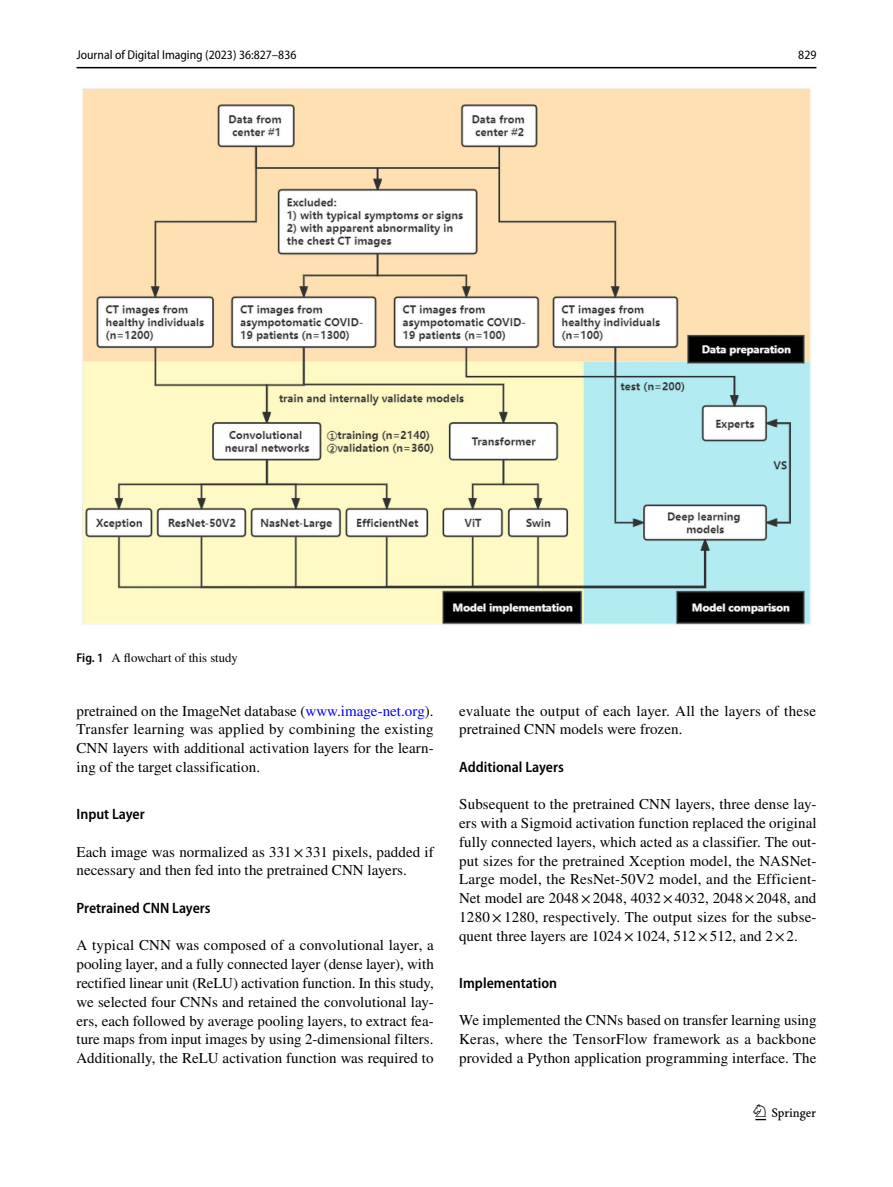
<style>
.page{position:relative;width:893px;height:1187px;background:#fff}
.page>*{position:absolute;margin:0;border:0;box-sizing:border-box;transform-origin:0 0}
.t1{font:22.5px "Springnew Regular 3";color:#000}
.t2{font:15px/18.8px "STIX";letter-spacing:.005em;color:#000;text-align:justify}
.t3{font:600 semi-condensed 15px "Myriad Pro";color:#000}
.t4{font:semi-condensed 12.75px "Myriad Pro";color:#000}
.t5{font:12.75px "STIX";color:#000}
.s1{font-family:"Myriad Pro";font-weight:600;font-stretch:semi-condensed}
.s2{color:#00f}
</style>
<div class="page">
<hr style="left:77px;top:67px;width:739px;height:1px;background:#000">
<img style="left:82px;top:88px;width:729px;height:537px">
<p class="t4" style="left:77px;top:48px;width:221px">Journal of Digital Imaging (2023) 36:827–836</p>
<p class="t4" style="left:798px;top:48px;width:20px">829</p>
<p class="t5" style="left:77px;top:648px;width:163px"><span class="s1">Fig. 1</span> A flowchart of this study</p>
<p class="t2" style="left:77px;top:702px;width:359px">pretrained on the ImageNet database (<span class="s2">www.image-net.org</span>).<br>Transfer learning was applied by combining the existing CNN layers with additional activation layers for the learn&shy;ing of the target classification.</p>
<p class="t3" style="left:77px;top:805px;width:70px">Input Layer</p>
<p class="t2" style="left:77px;top:843px;width:359px">Each image was normalized as 331×331 pixels, padded if necessary and then fed into the pretrained CNN layers.</p>
<p class="t3" style="left:77px;top:899px;width:136px">Pretrained CNN Layers</p>
<p class="t2" style="left:77px;top:937px;width:359px">A typical CNN was composed of a convolutional layer, a pooling layer, and a fully connected layer (dense layer), with rectified linear unit (ReLU) activation function. In this study, we selected four CNNs and retained the convolutional lay&shy;ers, each followed by average pooling layers, to extract fea&shy;ture maps from input images by using 2-dimensional filters.<br>Additionally, the ReLU activation function was required to</p>
<p class="t2" style="left:459px;top:702px;width:358px">evaluate the output of each layer. All the layers of these pretrained CNN models were frozen.</p>
<p class="t3" style="left:459px;top:758px;width:106px">Additional Layers</p>
<p class="t2" style="left:459px;top:796px;width:359px">Subsequent to the pretrained CNN layers, three dense lay&shy;ers with a Sigmoid activation function replaced the original fully connected layers, which acted as a classifier. The out&shy;put sizes for the pretrained Xception model, the NASNet-Large model, the ResNet-50V2 model, and the Efficient-Net model are 2048×2048, 4032×4032, 2048×2048, and 1280×1280, respectively. The output sizes for the subse&shy;quent three layers are 1024×1024, 512×512, and 2×2.</p>
<p class="t3" style="left:459px;top:974px;width:99px">Implementation</p>
<p class="t2" style="left:459px;top:1011px;width:359px">We implemented the CNNs based on transfer learning using Keras, where the TensorFlow framework as a backbone provided a Python application programming interface. The</p>
<h1 class="t1" style="left:755px;top:1104px;width:62px">1 3</h1>
</div>
